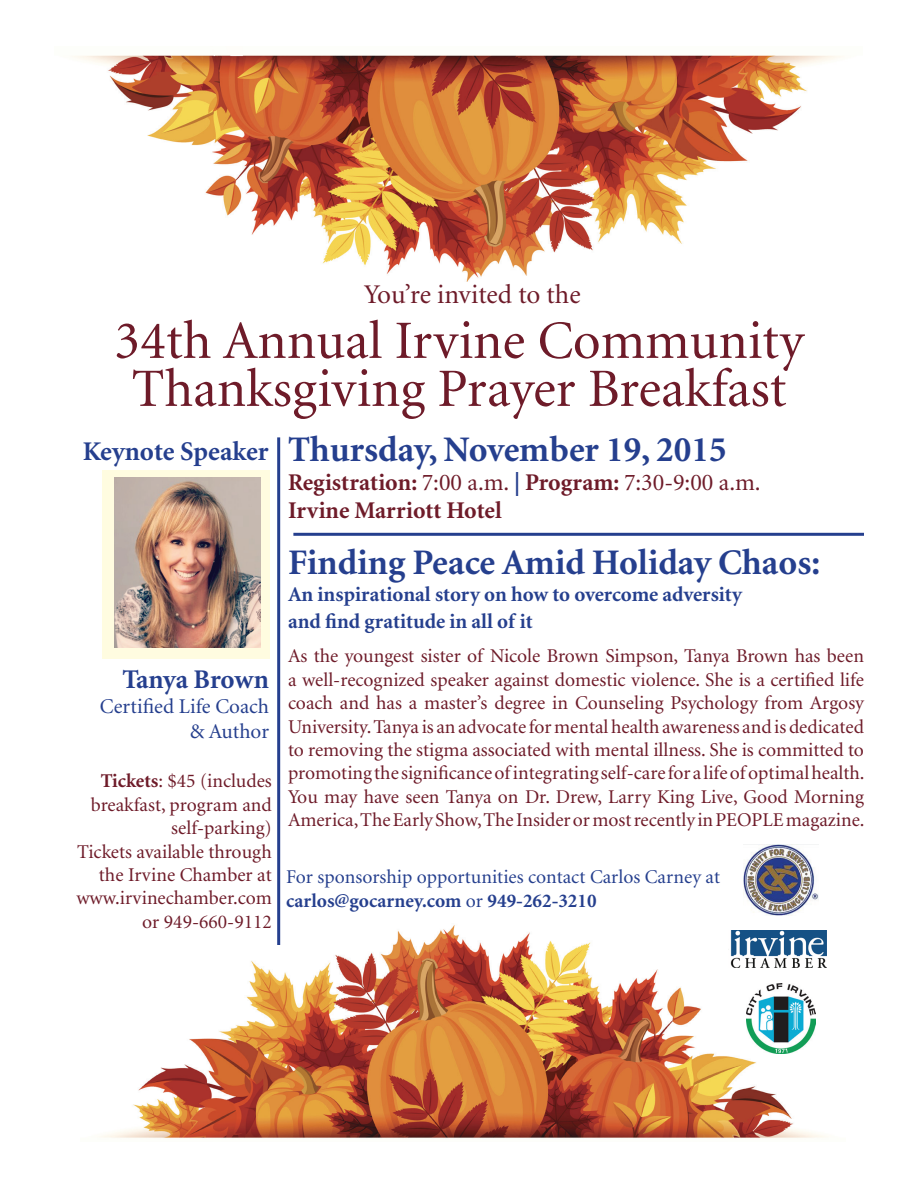
<style>
.page{position:relative;width:918px;height:1188px;background:#fff}
.page>*{position:absolute;margin:0;border:0;box-sizing:border-box;transform-origin:0 0}
.t1{font:54px/48px "Minion";color:#6e1b29;text-align:center}
.t2{font:700 36px "Minion";color:#253f8e}
.t3{font:700 27px "Minion";color:#253f8e}
.t4{font:27px "Minion";color:#6e1b29}
.t5{font:700 24px/28.8px "Minion";color:#6e1b29}
.t6{font:700 21px/27px "Minion";color:#253f8e}
.t7{font:21px/25.2px "Minion";color:#253f8e;text-align:right}
.t8{font:19.5px/23.4px "Minion";color:#6e1b29;text-align:justify}
.t9{font:19.5px/23.4px "Minion";color:#253f8e}
.s1{font-weight:700}
.s2{font-weight:400}
.s3{color:#253f8e}
</style>
<div class="page">
<img style="left:100px;top:923px;width:727px;height:216px">
<img style="left:72px;top:55px;width:771px;height:226px">
<div style="left:102px;top:470px;width:167px;height:189px;background:#fffce0"></div>
<img style="left:746px;top:983px;width:70px;height:70px">
<img style="left:728px;top:931px;width:99px;height:37px">
<img style="left:743px;top:844px;width:76px;height:72px">
<img style="left:115px;top:478px;width:146px;height:170px">
<hr style="left:293px;top:533px;width:571px;height:3px;background:#253f8e">
<hr style="left:277px;top:437px;width:3px;height:508px;background:#253f8e">
<h3 class="t4" style="left:364px;top:281px;width:218px">You’re invited to the</h3>
<h1 class="t1" style="left:114px;top:319px;width:691px">34th Annual Irvine Community<br>Thanksgiving Prayer Breakfast</h1>
<h3 class="t3" style="left:83px;top:437px;width:187px">Keynote Speaker</h3>
<h3 class="t3" style="left:122px;top:665px;width:148px">Tanya Brown</h3>
<p class="t7" style="left:100px;top:694px;width:171px">Certified Life Coach &amp; Author</p>
<p class="t8" style="left:76px;top:770px;width:197px;text-align:right"><span class="s1">Tickets</span>: $45 (includes breakfast, program and self-parking)<br>Tickets available through the Irvine Chamber at www.irvinechamber.com or 949-660-9112</p>
<h2 class="t2" style="left:288px;top:431px;width:440px">Thursday, November 19, 2015</h2>
<p class="t5" style="left:288px;top:468px;width:474px">Registration: <span class="s2">7:00 a.m.</span> <span class="s3">|</span> Program: <span class="s2">7:30-9:00 a.m.<br></span>Irvine Marriott Hotel</p>
<h2 class="t2" style="left:288px;top:544px;width:534px">Finding Peace Amid Holiday Chaos:</h2>
<p class="t6" style="left:288px;top:582px;width:455px">An inspirational story on how to overcome adversity and find gratitude in all of it</p>
<p class="t8" style="left:288px;top:645px;width:578px">As the youngest sister of Nicole Brown Simpson, Tanya Brown has been a well-recognized speaker against domestic violence. She is a certified life coach and has a master’s degree in Counseling Psychology from Argosy University. Tanya is an advocate for mental health awareness and is dedicated to removing the stigma associated with mental illness. She is committed to promoting the significance of integrating self-care for a life of optimal health.<br>You may have seen Tanya on Dr. Drew, Larry King Live, Good Morning America, The Early Show, The Insider or most recently in PEOPLE magazine.</p>
<p class="t9" style="left:286px;top:866px;width:435px">For sponsorship opportunities contact Carlos Carney at <span class="s1">carlos@gocarney.com</span> or <span class="s1">949-262-3210</span></p>
</div>
